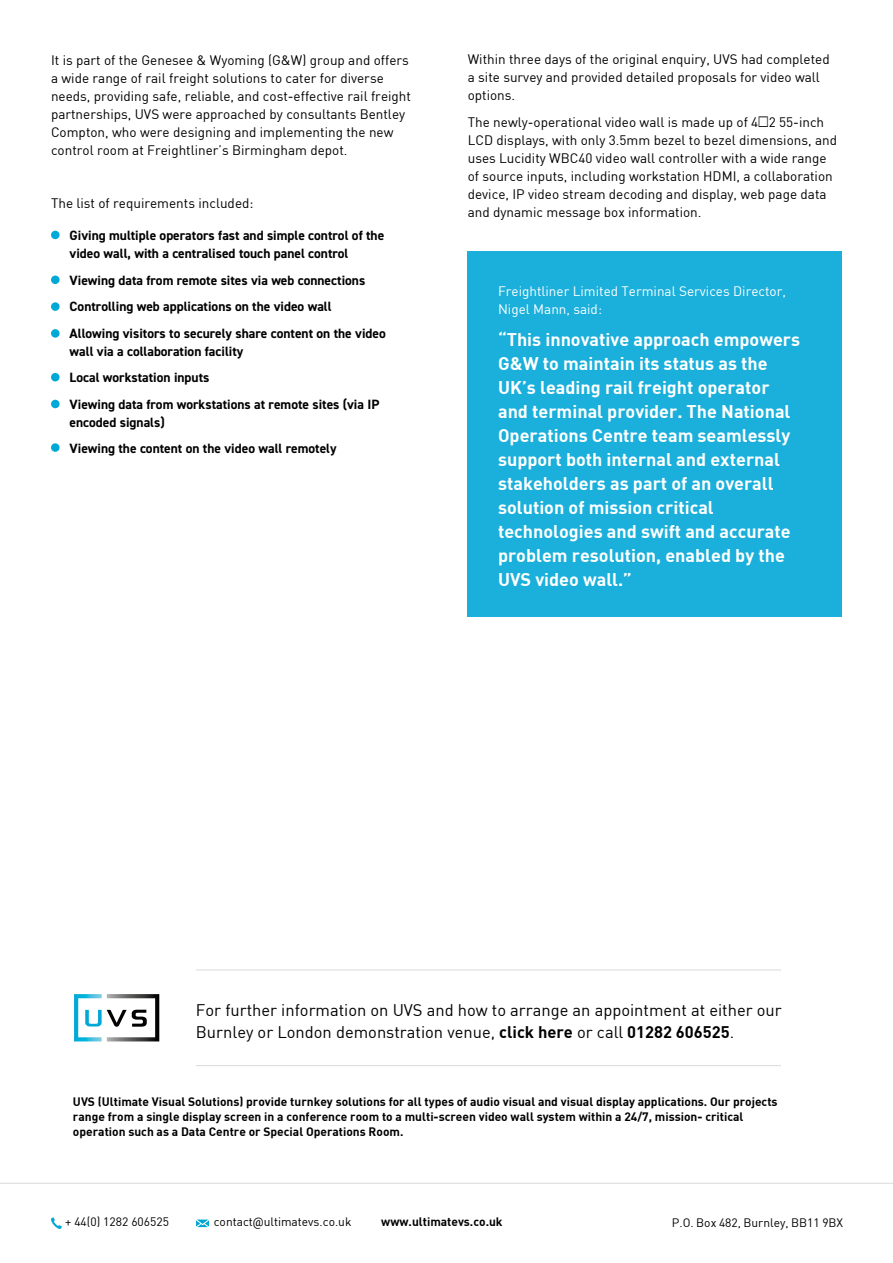
<style>
.page{position:relative;width:893px;height:1263px;background:#fff}
.page>*{position:absolute;margin:0;border:0;box-sizing:border-box;transform-origin:0 0}
.t1{font:700 18px/24px "DIN";color:#fff}
.t2{font:16.5px/22.5px "DIN";color:#000}
.t3{font:13.5px/18px "DIN";color:#000}
.t4{font:700 13.5px/26.5px "DIN2014";color:#000}
.t5{font:13.5px/18px "DIN";color:#fff}
.t6{font:700 12px/15px "DIN";color:#000}
.t7{font:12px "DIN";color:#000}
.s1{font-weight:700}
.s2{font-family:"Roboto"}
</style>
<div class="page">
<svg style="left:196px;top:1219px;width:13px;height:8px"></svg>
<hr style="left:0;top:1183px;width:893px;height:1px;background:#dadada">
<svg style="left:51px;top:1217px;width:11px;height:12px"></svg>
<svg style="left:74px;top:994px;width:85px;height:47px"></svg>
<hr style="left:196px;top:969px;width:585px;height:1px;background:#dadada">
<hr style="left:196px;top:1065px;width:585px;height:1px;background:#dadada">
<div style="left:51px;top:231px;width:9px;height:8px;background:#00a8d7;border-radius:50%"></div>
<div style="left:51px;top:276px;width:9px;height:8px;background:#00a8d7;border-radius:50%"></div>
<div style="left:51px;top:302px;width:9px;height:9px;background:#00a8d7;border-radius:50%"></div>
<div style="left:51px;top:329px;width:9px;height:9px;background:#00a8d7;border-radius:50%"></div>
<div style="left:51px;top:373px;width:9px;height:8px;background:#00a8d7;border-radius:50%"></div>
<div style="left:51px;top:400px;width:9px;height:8px;background:#00a8d7;border-radius:50%"></div>
<div style="left:468px;top:251px;width:374px;height:366px;background:#1ab0db"></div>
<div style="left:51px;top:443px;width:9px;height:9px;background:#00a8d7;border-radius:50%"></div>
<p class="t3" style="left:51px;top:50px;width:361px">It is part of the Genesee &amp; Wyoming (G&amp;W) group and offers a wide range of rail freight solutions to cater for diverse needs, providing safe, reliable, and cost-effective rail freight partnerships, UVS were approached by consultants Bentley Compton, who were designing and implementing the new control room at Freightliner’s Birmingham depot.</p>
<p class="t3" style="left:51px;top:193px;width:204px">The list of requirements included:</p>
<p class="t4" style="left:70px;top:226px;width:316px;line-height:18px">Giving multiple operators fast and simple control of the video wall, with a centralised touch panel control</p>
<p class="t4" style="left:70px;top:266px;width:318px">Viewing data from remote sites via web connections<br>Controlling web applications on the video wall<br>Allowing visitors to securely share content on the video</p>
<p class="t4" style="left:70px;top:337px;width:311px">wall via a collaboration facility<br>Local workstation inputs<br>Viewing data from workstations at remote sites (via IP</p>
<p class="t4" style="left:70px;top:408px;width:268px">encoded signals)<br>Viewing the content on the video wall remotely</p>
<p class="t3" style="left:468px;top:50px;width:363px">Within three days of the original enquiry, UVS had completed a site survey and provided detailed proposals for video wall options.</p>
<p class="t3" style="left:468px;top:113px;width:371px">The newly-operational video wall is made up of 4×2 55-inch LCD displays, with only 3.5mm bezel to bezel dimensions, and uses Lucidity WBC40 video wall controller with a wide range of source inputs, including workstation HDMI, a collaboration device, IP video stream decoding and display, web page data and dynamic message box information.</p>
<p class="t5" style="left:498px;top:282px;width:289px">Freightliner Limited Terminal Services Director,<br>Nigel Mann, said:</p>
<p class="t1" style="left:498px;top:327px;width:304px">“This innovative approach empowers G&amp;W to maintain its status as the UK’s leading rail freight operator and terminal provider. The National Operations Centre team seamlessly support both internal and external stakeholders as part of an overall solution of mission critical technologies and swift and accurate problem resolution, enabled by the UVS video wall.”</p>
<p class="t2" style="left:196px;top:998px;width:587px">For further information on UVS and how to arrange an appointment at either our<br>Burnley or London demonstration venue, <span class="s1">click here</span> or call <span class="s1">01282 606525</span>.</p>
<p class="t6" style="left:73px;top:1094px;width:706px">UVS (Ultimate Visual Solutions) provide turnkey solutions for all types of audio visual and visual display applications. Our projects range from a single display screen in a conference room to a multi-screen video wall system within a 24/7, mission- critical operation such as a Data Centre or Special Operations Room.</p>
<p class="t7" style="left:65px;top:1214px;width:105px">+ 44(0) 1282 606525</p>
<p class="t7" style="left:214px;top:1214px;width:139px">contact<span class="s2">@</span>ultimatevs.co.uk</p>
<p class="t6" style="left:381px;top:1213px;width:123px">www.ultimatevs.co.uk</p>
<p class="t7" style="left:672px;top:1215px;width:173px">P.O. Box 482, Burnley, BB11 9BX</p>
</div>
